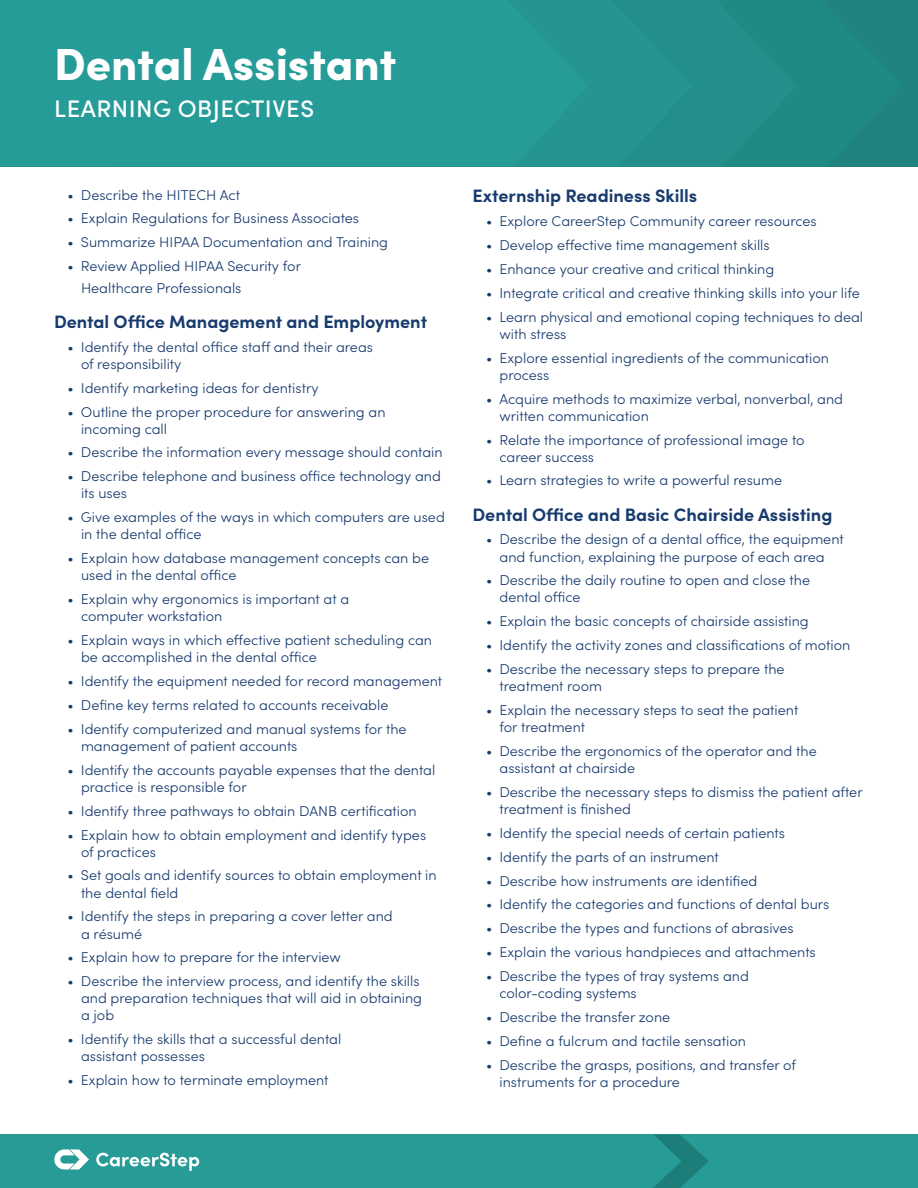
<style>
.page{position:relative;width:918px;height:1188px;background:#fff}
.page>*{position:absolute;margin:0;border:0;box-sizing:border-box;transform-origin:0 0}
.t1{font:900 45px "Sofia Pro";color:#fff}
.t2{font:500 24px "Sofia Pro";letter-spacing:.02em;color:#fff}
.Column_Header_Small{font:700 18px "Sofia Pro";color:#183b6e}
.t3{font:300 14.25px/17.1px "Sofia Pro";color:#183b6e}
</style>
<div class="page">
<div style="left:797px;top:0;width:105px;height:167px;background:#1f8984"></div>
<div style="left:692px;top:0;width:105px;height:167px;background:#228f8a"></div>
<div style="left:588px;top:0;width:104px;height:167px;background:#249591"></div>
<div style="left:0;top:0;width:588px;height:167px;background:#259c98"></div>
<div style="left:0;top:1134px;width:918px;height:54px;background:#279c97"></div>
<svg style="left:653px;top:1134px;width:56px;height:54px"></svg>
<svg style="left:54px;top:1149px;width:35px;height:20px"></svg>
<svg style="left:96px;top:1153px;width:103px;height:18px"></svg>
<h1 class="t1" style="left:54px;top:28px;width:344px">Dental Assistant</h1>
<h2 class="t2" style="left:54px;top:91px;width:261px">LEARNING OBJECTIVES</h2>
<p class="t3" style="left:68px;top:185px;width:174px">• Describe the HITECH Act</p>
<p class="t3" style="left:68px;top:209px;width:293px">• Explain Regulations for Business Associates</p>
<p class="t3" style="left:68px;top:233px;width:322px">• Summarize HIPAA Documentation and Training</p>
<p class="t3" style="left:81px;top:255px;width:222px;line-height:21.6px;text-indent:-14px">• Review Applied HIPAA Security for<br>Healthcare Professionals</p>
<p class="Column_Header_Small" style="left:54px;top:308px;width:375px">Dental Office Management and Employment</p>
<p class="t3" style="left:81px;top:337px;width:294px;text-indent:-14px">• Identify the dental office staff and their areas of responsibility</p>
<p class="t3" style="left:68px;top:378px;width:253px">• Identify marketing ideas for dentistry</p>
<p class="t3" style="left:81px;top:402px;width:306px;text-indent:-14px">• Outline the proper procedure for answering an incoming call</p>
<p class="t3" style="left:68px;top:443px;width:377px">• Describe the information every message should contain</p>
<p class="t3" style="left:81px;top:467px;width:361px;text-indent:-14px">• Describe telephone and business office technology and its uses</p>
<p class="t3" style="left:81px;top:508px;width:365px;text-indent:-14px">• Give examples of the ways in which computers are used in the dental office</p>
<p class="t3" style="left:81px;top:549px;width:350px;text-indent:-14px">• Explain how database management concepts can be used in the dental office</p>
<p class="t3" style="left:81px;top:590px;width:270px;text-indent:-14px">• Explain why ergonomics is important at a computer workstation</p>
<p class="t3" style="left:81px;top:631px;width:353px;text-indent:-14px">• Explain ways in which effective patient scheduling can be accomplished in the dental office</p>
<p class="t3" style="left:68px;top:672px;width:376px">• Identify the equipment needed for record management</p>
<p class="t3" style="left:68px;top:696px;width:322px">• Define key terms related to accounts receivable</p>
<p class="t3" style="left:81px;top:719px;width:327px;text-indent:-14px">• Identify computerized and manual systems for the management of patient accounts</p>
<p class="t3" style="left:81px;top:760px;width:356px;text-indent:-14px">• Identify the accounts payable expenses that the dental practice is responsible for</p>
<p class="t3" style="left:68px;top:801px;width:351px">• Identify three pathways to obtain DANB certification</p>
<p class="t3" style="left:81px;top:825px;width:347px;text-indent:-14px">• Explain how to obtain employment and identify types of practices</p>
<p class="t3" style="left:81px;top:866px;width:357px;text-indent:-14px">• Set goals and identify sources to obtain employment in the dental field</p>
<p class="t3" style="left:81px;top:907px;width:313px;text-indent:-14px">• Identify the steps in preparing a cover letter and a résumé</p>
<p class="t3" style="left:68px;top:948px;width:275px">• Explain how to prepare for the interview</p>
<p class="t3" style="left:81px;top:972px;width:343px;text-indent:-14px">• Describe the interview process, and identify the skills and preparation techniques that will aid in obtaining a job</p>
<p class="t3" style="left:81px;top:1030px;width:262px;text-indent:-14px">• Identify the skills that a successful dental assistant possesses</p>
<p class="t3" style="left:68px;top:1071px;width:263px">• Explain how to terminate employment</p>
<p class="Column_Header_Small" style="left:472px;top:182px;width:226px">Externship Readiness Skills</p>
<p class="t3" style="left:486px;top:212px;width:332px">• Explore CareerStep Community career resources</p>
<p class="t3" style="left:486px;top:236px;width:285px">• Develop effective time management skills</p>
<p class="t3" style="left:486px;top:260px;width:290px">• Enhance your creative and critical thinking</p>
<p class="t3" style="left:486px;top:283px;width:375px">• Integrate critical and creative thinking skills into your life</p>
<p class="t3" style="left:500px;top:307px;width:365px;text-indent:-14px">• Learn physical and emotional coping techniques to deal with stress</p>
<p class="t3" style="left:500px;top:348px;width:331px;text-indent:-14px">• Explore essential ingredients of the communication process</p>
<p class="t3" style="left:500px;top:389px;width:345px;text-indent:-14px">• Acquire methods to maximize verbal, nonverbal, and written communication</p>
<p class="t3" style="left:500px;top:430px;width:307px;text-indent:-14px">• Relate the importance of professional image to career success</p>
<p class="t3" style="left:486px;top:471px;width:298px">• Learn strategies to write a powerful resume</p>
<p class="Column_Header_Small" style="left:472px;top:500px;width:361px">Dental Office and Basic Chairside Assisting</p>
<p class="t3" style="left:486px;top:530px;width:359px;text-align:center">• Describe the design of a dental office, the equipment and function, explaining the purpose of each area</p>
<p class="t3" style="left:500px;top:571px;width:312px;text-indent:-14px">• Describe the daily routine to open and close the dental office</p>
<p class="t3" style="left:486px;top:612px;width:324px">• Explain the basic concepts of chairside assisting</p>
<p class="t3" style="left:486px;top:636px;width:366px">• Identify the activity zones and classifications of motion</p>
<p class="t3" style="left:500px;top:660px;width:287px;text-indent:-14px">• Describe the necessary steps to prepare the treatment room</p>
<p class="t3" style="left:500px;top:701px;width:300px;text-indent:-14px">• Explain the necessary steps to seat the patient for treatment</p>
<p class="t3" style="left:500px;top:742px;width:319px;text-indent:-14px">• Describe the ergonomics of the operator and the assistant at chairside</p>
<p class="t3" style="left:500px;top:783px;width:365px;text-indent:-14px">• Describe the necessary steps to dismiss the patient after treatment is finished</p>
<p class="t3" style="left:486px;top:823px;width:300px">• Identify the special needs of certain patients</p>
<p class="t3" style="left:486px;top:847px;width:234px">• Identify the parts of an instrument</p>
<p class="t3" style="left:486px;top:871px;width:273px">• Describe how instruments are identified</p>
<p class="t3" style="left:486px;top:895px;width:345px">• Identify the categories and functions of dental burs</p>
<p class="t3" style="left:486px;top:919px;width:309px">• Describe the types and functions of abrasives</p>
<p class="t3" style="left:486px;top:943px;width:331px">• Explain the various handpieces and attachments</p>
<p class="t3" style="left:500px;top:967px;width:251px;text-indent:-14px">• Describe the types of tray systems and color-coding systems</p>
<p class="t3" style="left:486px;top:1008px;width:186px">• Describe the transfer zone</p>
<p class="t3" style="left:486px;top:1031px;width:261px">• Define a fulcrum and tactile sensation</p>
<p class="t3" style="left:500px;top:1055px;width:298px;text-indent:-14px">• Describe the grasps, positions, and transfer of instruments for a procedure</p>
</div>
